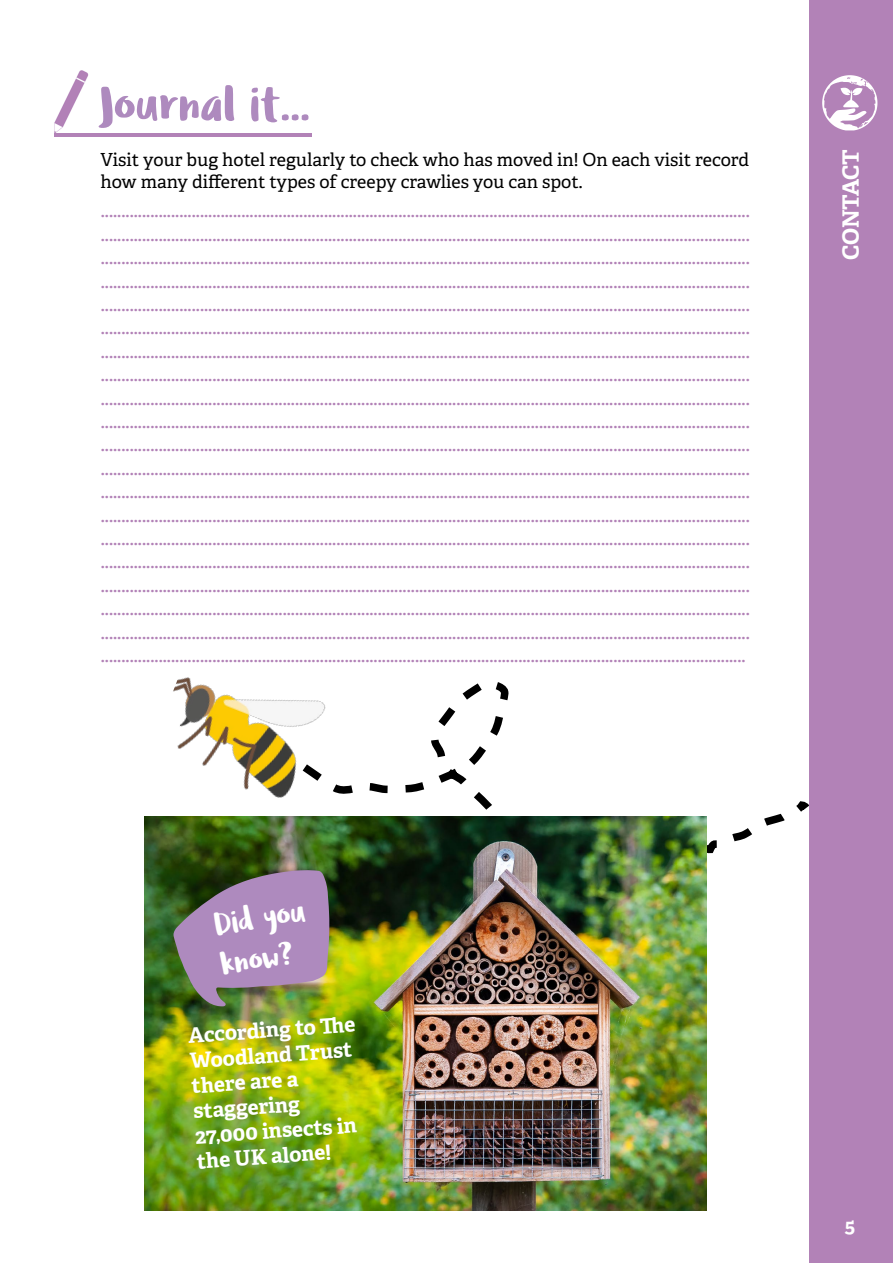
<style>
.page{position:relative;width:893px;height:1263px;background:#fff}
.page>*{position:absolute;margin:0;border:0;box-sizing:border-box;transform-origin:0 0}
.t1{font:51px "Ludicrous";color:#ae8abe}
.t2{font:33px/39.6px "Ludicrous";color:#fff}
.t3{font:700 22.5px "Adelle";letter-spacing:-.01em;color:#fff}
.t4{font:700 21px/25.2px "Adelle";color:#fff}
.t5{font:19.5px/23.4px "Adelle";color:#b282b7;text-align:justify}
.t6{font:700 19.5px "Adelle";color:#fff}
.t7{font:18px/21.6px "Adelle";color:#000}
</style>
<div class="page">
<svg style="left:369px;top:682px;width:440px;height:193px"></svg>
<div style="left:809px;top:0;width:84px;height:1263px;background:#b282b7"></div>
<img style="left:54px;top:70px;width:60px;height:67px">
<img style="left:145px;top:816px;width:561px;height:394px">
<img style="left:173px;top:870px;width:157px;height:136px">
<hr style="left:54px;top:133px;width:257px;height:3px;background:#b282b7">
<svg style="left:822px;top:75px;width:55px;height:55px"></svg>
<img style="left:145px;top:677px;width:209px;height:148px">
<h1 class="t1" style="left:100px;top:68px;width:212px">Journal it...</h1>
<p class="t7" style="left:100px;top:149px;width:650px">Visit your bug hotel regularly to check who has moved in! On each visit record how many different types of creepy crawlies you can spot.</p>
<p class="t5" style="left:101px;top:199px;width:651px">............................................................................................................................................................. ............................................................................................................................................................. ............................................................................................................................................................. ............................................................................................................................................................. ............................................................................................................................................................. ............................................................................................................................................................. ............................................................................................................................................................. ............................................................................................................................................................. ............................................................................................................................................................. ............................................................................................................................................................. ............................................................................................................................................................. ............................................................................................................................................................. ............................................................................................................................................................. ............................................................................................................................................................. ............................................................................................................................................................. ............................................................................................................................................................. ............................................................................................................................................................. ............................................................................................................................................................. ............................................................................................................................................................. ............................................................................................................................................................</p>
<p class="t3" style="left:837px;top:260px;width:113px;rotate:-90deg">CONTACT</p>
<h2 class="t2" style="left:212px;top:905px;width:93px;rotate:-9deg">Did you know?</h2>
<p class="t4" style="left:187px;top:1023px;width:169px;rotate:-4deg">According to Th e<br>Woodland Trust there are a staggering<br>27,000 insects in the UK alone!</p>
<p class="t6" style="left:845px;top:1213px;width:12px">5</p>
</div>
